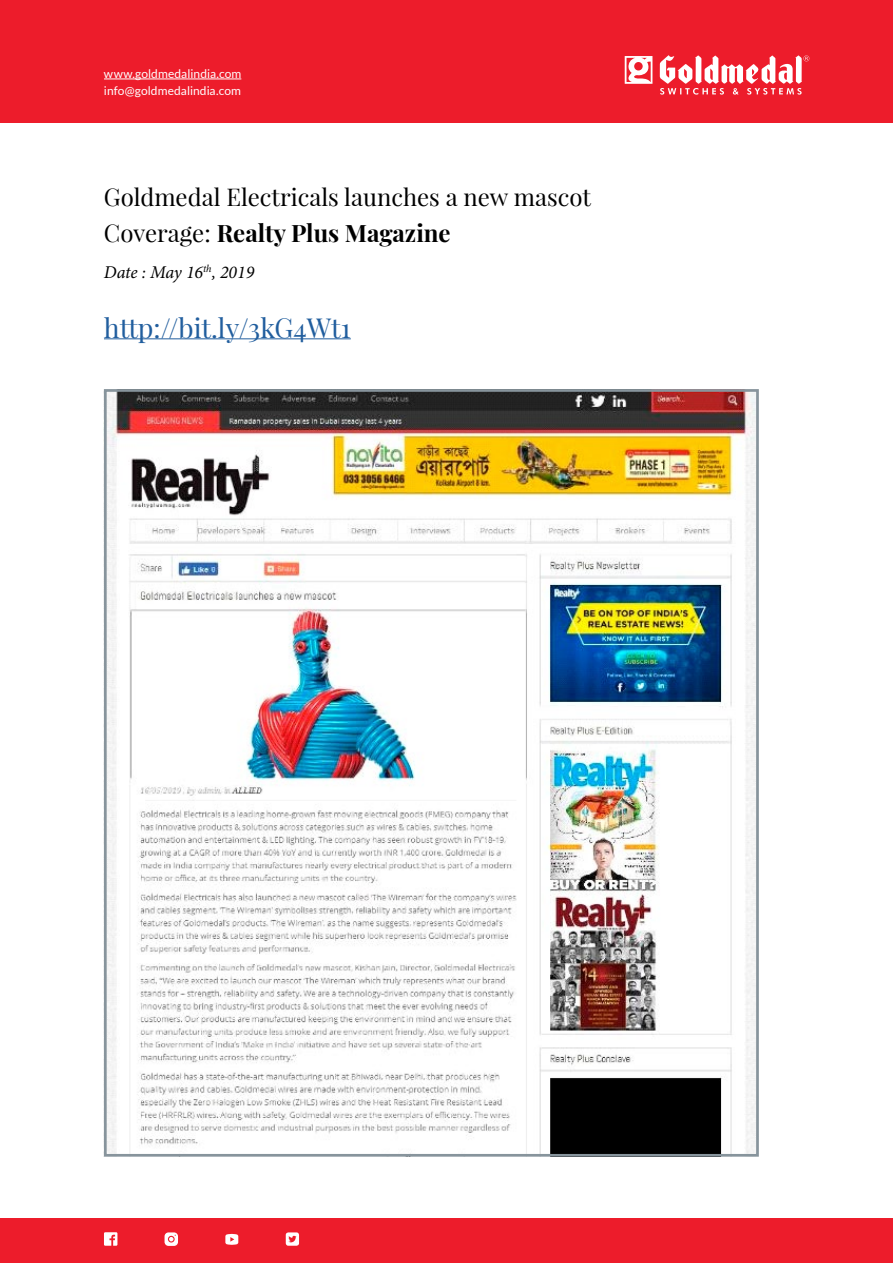
<style>
.page{position:relative;width:893px;height:1263px;background:#fff}
.page>*{position:absolute;margin:0;border:0;box-sizing:border-box;transform-origin:0 0}
.t1{font:27px "Playfair Display";color:#215e9e}
.t2{font:24px/36px "Playfair Display";color:#000}
.t3{font:italic 18px "Minion Pro";color:#000}
.t4{font:12px/16.5px "Lato";letter-spacing:.005em;color:#fff}
.s1{font-weight:700}
</style>
<div class="page">
<div style="left:0;top:0;width:893px;height:122px;background:#ed1c2b"></div>
<div style="left:0;top:1218px;width:893px;height:45px;background:#ed1c2b"></div>
<hr style="left:104px;top:79px;width:137px;height:1px;background:#fff">
<svg style="left:625px;top:56px;width:27px;height:28px"></svg>
<svg style="left:660px;top:55px;width:149px;height:40px"></svg>
<svg style="left:225px;top:1234px;width:13px;height:11px"></svg>
<svg style="left:165px;top:1232px;width:13px;height:14px"></svg>
<svg style="left:104px;top:1232px;width:13px;height:14px"></svg>
<svg style="left:286px;top:1232px;width:13px;height:14px"></svg>
<hr style="left:104px;top:339px;width:247px;height:1px;background:#215e9e">
<img style="left:108px;top:393px;width:647px;height:760px">
<div style="left:104px;top:389px;width:655px;height:768px;border:3px solid #87949c"></div>
<p class="t4" style="left:104px;top:65px;width:139px">www.goldmedalindia.com info@goldmedalindia.com</p>
<p class="t2" style="left:104px;top:179px;width:489px">Goldmedal Electricals launches a new mascot<br>Coverage: <span class="s1">Realty Plus Magazine</span></p>
<p class="t3" style="left:104px;top:260px;width:152px">Date : May 16<sup>th</sup>, 2019</p>
<p class="t1" style="left:104px;top:310px;width:248px">http://bit.ly/3kG4Wt1</p>
</div>
